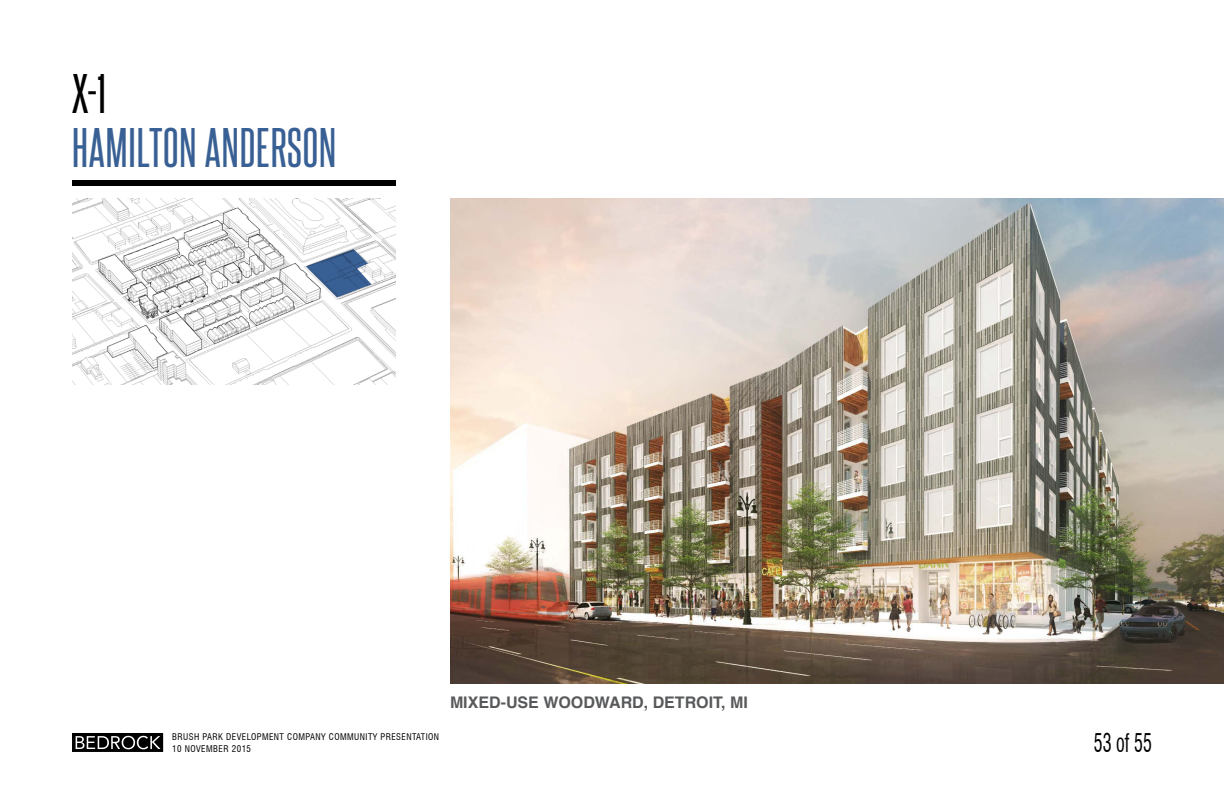
<style>
.page{position:relative;width:1224px;height:792px;background:#fff}
.page>*{position:absolute;margin:0;border:0;box-sizing:border-box;transform-origin:0 0}
.t1{font:48px "Steelfish Rg";letter-spacing:.02em;color:#396094}
.t2{font:48px "Steelfish Rg";color:#000}
.t3{font:condensed 25.2px "Swiss 721 BT";color:#000;scale:.71 1}
.t4{font:700 16px "Helvetica";color:#58595b}
.t5{font:condensed 9px/11.5px "Swiss 721 BT";letter-spacing:.05em;color:#000}
</style>
<div class="page">
<img style="left:72px;top:198px;width:324px;height:187px">
<svg style="left:306px;top:249px;width:66px;height:48px"></svg>
<img style="left:450px;top:198px;width:774px;height:486px">
<svg style="left:72px;top:733px;width:91px;height:19px;background:#363636"></svg>
<div style="left:72px;top:180px;width:324px;height:6px;background:#000"></div>
<h1 class="t2" style="left:72px;top:64px;width:36px">X-1</h1>
<h1 class="t1" style="left:72px;top:118px;width:266px">HAMILTON ANDERSON</h1>
<h3 class="t4" style="left:450px;top:689px;width:299px">MIXED-USE WOODWARD, DETROIT, MI</h3>
<p class="t5" style="left:172px;top:731px;width:269px">BRUSH PARK DEVELOPMENT COMPANY COMMUNITY PRESENTATION<br>10 NOVEMBER 2015</p>
<h2 class="t3" style="left:1094px;top:728px;width:83px">53 of 55</h2>
</div>
